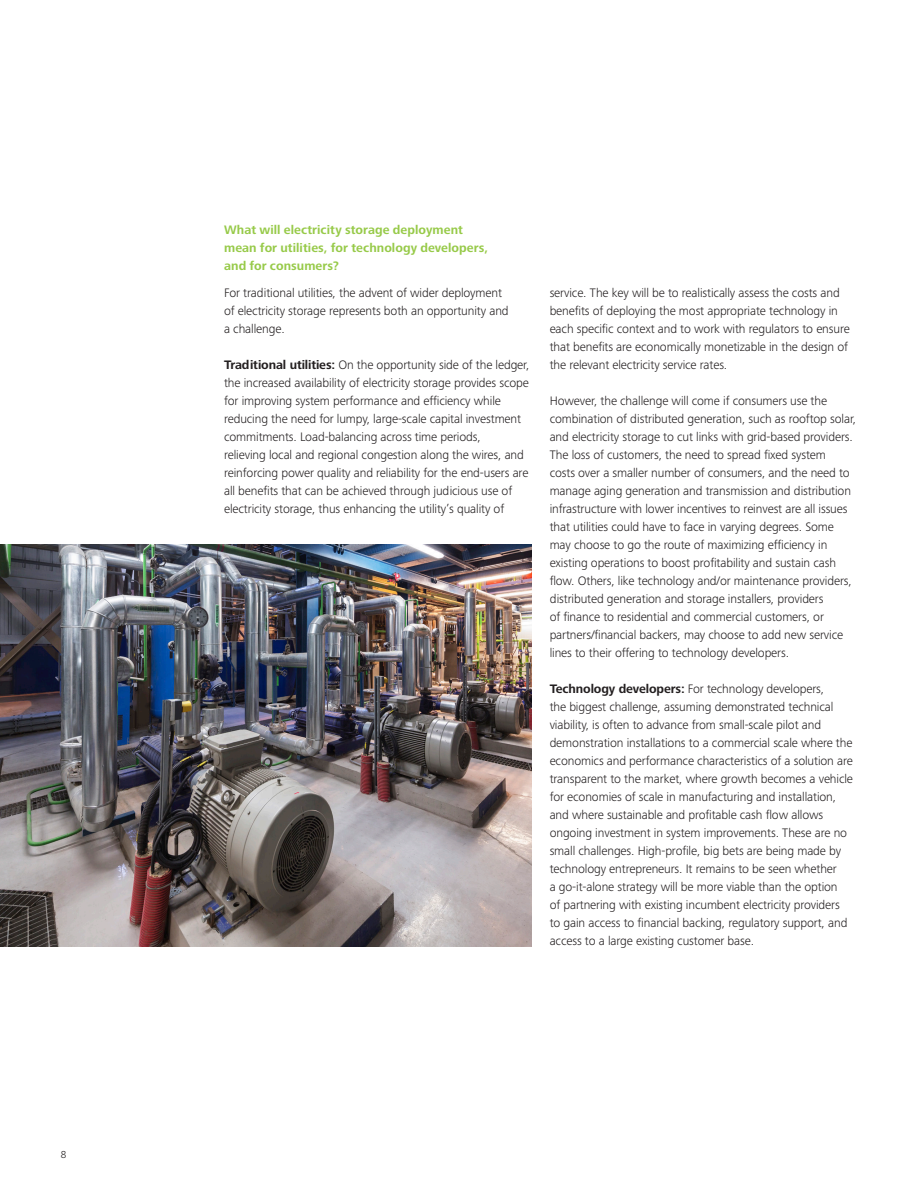
<style>
.page{position:relative;width:918px;height:1188px;background:#fff}
.page>*{position:absolute;margin:0;border:0;box-sizing:border-box;transform-origin:0 0}
.Body_copy{font:300 12.75px/18px "Frutiger Next Pro";letter-spacing:-.01em;color:#231f20}
.SUBHEAD_375{font:700 12.75px/18px "Frutiger Next Pro";letter-spacing:.005em;color:#97ca49}
.t1{font:300 10.5px "Frutiger Next Pro";color:#231f20}
.s1{font-weight:700}
</style>
<div class="page">
<img style="left:0;top:544px;width:532px;height:402px">
<p class="t1" style="left:61px;top:1148px;width:7px">8</p>
<p class="SUBHEAD_375" style="left:224px;top:221px;width:266px">What will electricity storage deployment mean for utilities, for technology developers, and for consumers?</p>
<p class="Body_copy" style="left:224px;top:284px;width:286px">For traditional utilities, the advent of wider deployment of electricity storage represents both an opportunity and a challenge.</p>
<p class="Body_copy" style="left:224px;top:356px;width:307px"><span class="s1">Traditional utilities:</span> On the opportunity side of the ledger, the increased availability of electricity storage provides scope for improving system performance and efficiency while reducing the need for lumpy, large-scale capital investment commitments. Load-balancing across time periods,<br>relieving local and regional congestion along the wires, and reinforcing power quality and reliability for the end-users are all benefits that can be achieved through judicious use of electricity storage, thus enhancing the utility’s quality of</p>
<p class="Body_copy" style="left:550px;top:284px;width:302px">service. The key will be to realistically assess the costs and benefits of deploying the most appropriate technology in each specific context and to work with regulators to ensure that benefits are economically monetizable in the design of the relevant electricity service rates.</p>
<p class="Body_copy" style="left:550px;top:392px;width:308px">However, the challenge will come if consumers use the combination of distributed generation, such as rooftop solar, and electricity storage to cut links with grid-based providers.<br>The loss of customers, the need to spread fixed system<br>costs over a smaller number of consumers, and the need to manage aging generation and transmission and distribution infrastructure with lower incentives to reinvest are all issues that utilities could have to face in varying degrees. Some may choose to go the route of maximizing efficiency in existing operations to boost profitability and sustain cash flow. Others, like technology and/or maintenance providers, distributed generation and storage installers, providers<br>of finance to residential and commercial customers, or partners/financial backers, may choose to add new service lines to their offering to technology developers.</p>
<p class="Body_copy" style="left:550px;top:680px;width:305px"><span class="s1">Technology developers:</span> For technology developers,<br>the biggest challenge, assuming demonstrated technical viability, is often to advance from small-scale pilot and demonstration installations to a commercial scale where the economics and performance characteristics of a solution are transparent to the market, where growth becomes a vehicle for economies of scale in manufacturing and installation, and where sustainable and profitable cash flow allows ongoing investment in system improvements. These are no small challenges. High-profile, big bets are being made by technology entrepreneurs. It remains to be seen whether<br>a go-it-alone strategy will be more viable than the option<br>of partnering with existing incumbent electricity providers to gain access to financial backing, regulatory support, and access to a large existing customer base.</p>
</div>
